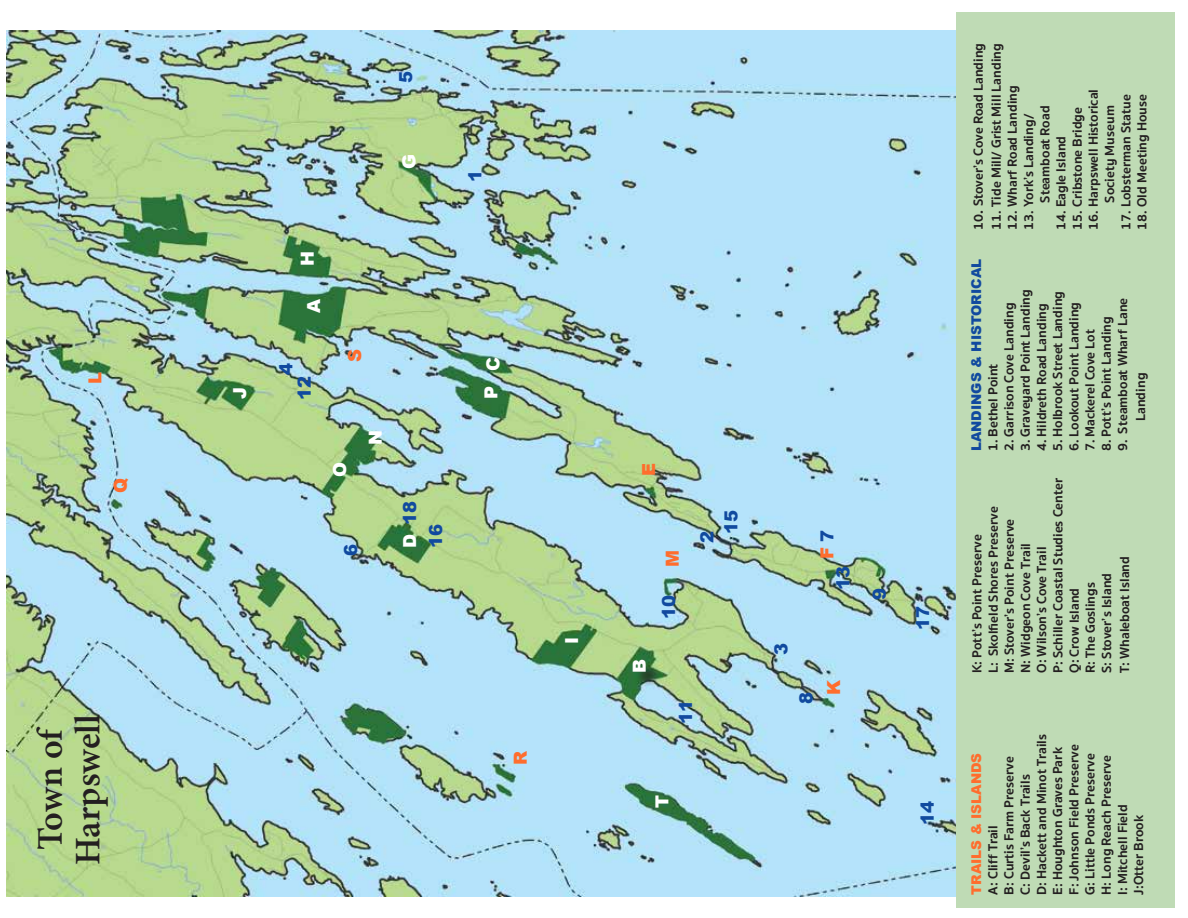
<style>
.page{position:relative;width:1188px;height:918px;background:#fff}
.page>*{position:absolute;margin:0;border:0;box-sizing:border-box;transform-origin:0 0}
.t1{font:600 36px/37.5px "Minion Pro";letter-spacing:-.005em;color:#231f20;text-align:center}
.t2{font:900 18px "Arial";color:#114a9f}
.t3{font:900 18px "Arial";color:#fff}
.t4{font:900 18px "Arial";color:#ff6d2d}
.t5{font:700 13.5px/16.2px "Sukhumvit Set";color:#231f20}
.t6{font:900 13.5px "Arial";color:#114a9f}
.t7{font:900 13.5px "Arial";color:#ff6d2d}
.s1{color:#114a9f}
.s2{font-size:15px}
</style>
<div class="page">
<img style="left:7px;top:31px;width:950px;height:866px">
<div style="left:635px;top:662px;width:26px;height:25px;background:#231f20;opacity:.75"></div>
<div style="left:957px;top:12px;width:218px;height:896px;background:#bfdbb5"></div>
<h2 class="t4" style="left:82px;top:384px;width:14px;rotate:-90deg">L</h2>
<h2 class="t4" style="left:107px;top:493px;width:16px;rotate:-90deg">Q</h2>
<h1 class="t1" style="left:31px;top:865px;width:152px;rotate:-90deg">Town of<br>Harpswell</h1>
<h2 class="t3" style="left:227px;top:399px;width:14px;rotate:-90deg">J</h2>
<h2 class="t2" style="left:393px;top:83px;width:14px;rotate:-90deg">5</h2>
<h2 class="t3" style="left:396px;top:169px;width:16px;rotate:-90deg">G</h2>
<h2 class="t2" style="left:462px;top:182px;width:14px;rotate:-90deg">1</h2>
<h2 class="t3" style="left:294px;top:266px;width:16px;rotate:-90deg">H</h2>
<h2 class="t3" style="left:301px;top:313px;width:16px;rotate:-90deg">A</h2>
<h2 class="t2" style="left:273px;top:375px;width:14px;rotate:-90deg">4</h2>
<h2 class="t2" style="left:291px;top:400px;width:26px;rotate:-90deg">12</h2>
<h2 class="t4" style="left:342px;top:362px;width:14px;rotate:-90deg">S</h2>
<h2 class="t3" style="left:327px;top:477px;width:16px;rotate:-90deg">O</h2>
<h2 class="t3" style="left:362px;top:445px;width:16px;rotate:-90deg">N</h2>
<h2 class="t2" style="left:338px;top:556px;width:14px;rotate:-90deg">6</h2>
<h2 class="t2" style="left:397px;top:525px;width:26px;rotate:-90deg">18</h2>
<h2 class="t3" style="left:397px;top:548px;width:16px;rotate:-90deg">D</h2>
<h2 class="t2" style="left:423px;top:548px;width:26px;rotate:-90deg">16</h2>
<h2 class="t3" style="left:480px;top:371px;width:16px;rotate:-90deg">C</h2>
<h2 class="t3" style="left:478px;top:399px;width:14px;rotate:-90deg">P</h2>
<h2 class="t3" style="left:559px;top:644px;width:9px;rotate:-90deg">I</h2>
<h2 class="t4" style="left:507px;top:765px;width:16px;rotate:-90deg">R</h2>
<h2 class="t4" style="left:636px;top:476px;width:14px;rotate:-90deg">E</h2>
<h2 class="t4" style="left:659px;top:567px;width:18px;rotate:-90deg">M</h2>
<h2 class="t2" style="left:656px;top:619px;width:26px;rotate:-90deg">10</h2>
<h2 class="t2" style="left:694px;top:543px;width:14px;rotate:-90deg">2</h2>
<h2 class="t2" style="left:718px;top:534px;width:26px;rotate:-90deg">15</h2>
<h2 class="t3" style="left:626px;top:673px;width:16px;rotate:-90deg">B</h2>
<h2 class="t2" style="left:673px;top:724px;width:26px;rotate:-90deg">11</h2>
<h2 class="t3" style="left:649px;top:808px;width:14px;rotate:-90deg">T</h2>
<h2 class="t4" style="left:814px;top:559px;width:31px;rotate:-90deg">F <span class="s1">7</span></h2>
<h2 class="t2" style="left:830px;top:590px;width:26px;rotate:-90deg">13</h2>
<h2 class="t2" style="left:768px;top:655px;width:14px;rotate:-90deg">3</h2>
<h2 class="t2" style="left:793px;top:704px;width:14px;rotate:-90deg">8</h2>
<h2 class="t4" style="left:821px;top:695px;width:16px;rotate:-90deg">K</h2>
<h2 class="t2" style="left:866px;top:600px;width:14px;rotate:-90deg">9</h2>
<h2 class="t2" style="left:910px;top:630px;width:26px;rotate:-90deg">17</h2>
<h2 class="t2" style="left:914px;top:825px;width:26px;rotate:-90deg">14</h2>
<p class="t5" style="left:970px;top:230px;width:188px;rotate:-90deg">10<span class="s2">.</span> Stover’s Cove Road Landing</p>
<p class="t5" style="left:988px;top:230px;width:188px;rotate:-90deg">11. Tide Mill/ Grist Mill Landing</p>
<p class="t5" style="left:1005px;top:230px;width:146px;rotate:-90deg">12. Wharf Road Landing</p>
<p class="t5" style="left:1086px;top:203px;width:115px;text-indent:-27px;rotate:-90deg">16. Harpswell Historical<br>Society Museum</p>
<p class="t5" style="left:1118px;top:230px;width:137px;rotate:-90deg">17. Lobsterman Statue</p>
<p class="t5" style="left:1134px;top:230px;width:137px;rotate:-90deg">18. Old Meeting House</p>
<p class="t5" style="left:1021px;top:203px;width:99px;text-indent:-27px;rotate:-90deg">13. York’s Landing/<br>Steamboat Road</p>
<p class="t5" style="left:1069px;top:230px;width:124px;rotate:-90deg">15. Cribstone Bridge</p>
<p class="t5" style="left:1053px;top:230px;width:95px;rotate:-90deg">14. Eagle Island</p>
<p class="t6" style="left:967px;top:451px;width:194px;rotate:-90deg">LANDINGS &amp; HISTORICAL</p>
<p class="t5" style="left:1017px;top:451px;width:164px;rotate:-90deg">3. Graveyard Point Landing</p>
<p class="t5" style="left:1050px;top:451px;width:162px;rotate:-90deg">5. Holbrook Street Landing</p>
<p class="t5" style="left:1066px;top:451px;width:151px;rotate:-90deg">6. Lookout Point Landing</p>
<p class="t5" style="left:1114px;top:421px;width:125px;line-height:18px;text-indent:-30px;rotate:-90deg">9. Steamboat Wharf Lane<br>Landing</p>
<p class="t5" style="left:1001px;top:451px;width:150px;rotate:-90deg">2. Garrison Cove Landing</p>
<p class="t5" style="left:1034px;top:451px;width:149px;rotate:-90deg">4. Hildreth Road Landing</p>
<p class="t5" style="left:1098px;top:451px;width:136px;rotate:-90deg">8. Pott’s Point Landing</p>
<p class="t5" style="left:1082px;top:451px;width:123px;rotate:-90deg">7. Mackerel Cove Lot</p>
<p class="t5" style="left:985px;top:451px;width:89px;rotate:-90deg">1. Bethel Point</p>
<p class="t5" style="left:969px;top:673px;width:196px;rotate:-90deg">K: Pott’s Point Preserve<br>L: Skolfield Shores Preserve<br>M: Stover’s Point Preserve<br>N: Widgeon Cove Trail<br>O: Wilson’s Cove Trail<br>P: Schiller Coastal Studies Center<br>Q: Crow Island<br>R: The Goslings<br>S: Stover’s Island</p>
<p class="t5" style="left:1117px;top:673px;width:118px;rotate:-90deg">T: Whaleboat Island</p>
<p class="t5" style="left:985px;top:895px;width:162px;rotate:-90deg">A: Cliff Trail<br>B: Curtis Farm Preserve<br>C: Devil’s Back Trails<br>D: Hackett and Minot Trails<br>E: Houghton Graves Park<br>F: Johnson Field Preserve<br>G: Little Ponds Preserve<br>H: Long Reach Preserve<br>I: Mitchell Field<br>J:Otter Brook</p>
<p class="t7" style="left:967px;top:895px;width:143px;rotate:-90deg">TRAILS &amp; ISLANDS</p>
</div>
